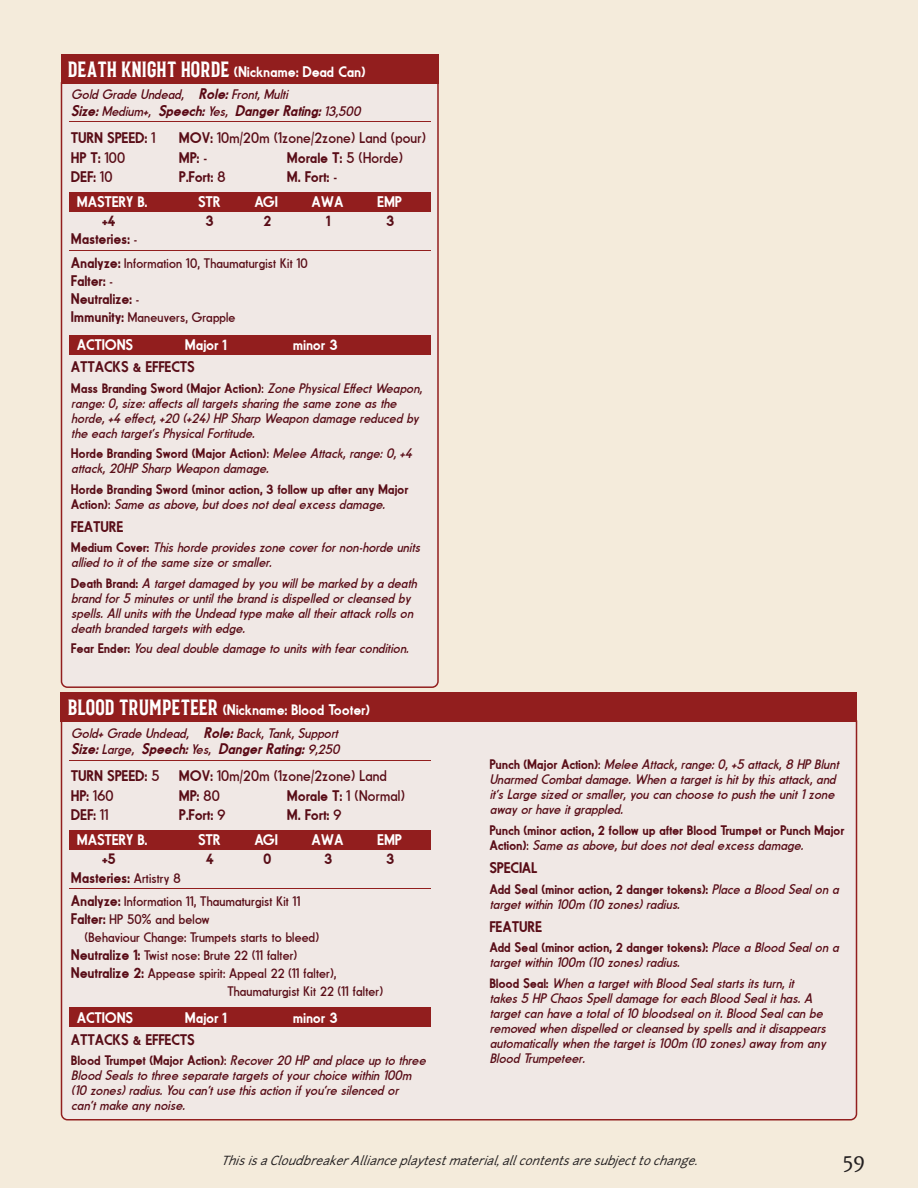
<style>
.page{position:relative;width:918px;height:1188px;background:#f4ebdb}
.page>*{position:absolute;margin:0;border:0;box-sizing:border-box;transform-origin:0 0}
.t1{font:21px "Andada";color:#231f20}
.SUBTITLE{font:15px "Fundamental Brigade Schwer";letter-spacing:.015em;color:#590d17}
.SUBTITLE-2{font:15px "Fundamental Brigade Schwer";letter-spacing:.015em;color:#fff}
.SUBTITLE-3{font:italic 15px "Fundamental Brigade Schwer";color:#590914}
.SUBTITLE-4{font:15px "Fundamental Brigade";letter-spacing:.015em;color:#590d17}
.SUBTITLE-5{font:italic 13.5px/15px "Fundamental Brigade";color:#590d17}
.SUBTITLE-6{font:13.5px "Fundamental Brigade";letter-spacing:.015em;color:#590d17}
.SUBTITLE-7{font:13.5px/15px "Fundamental Brigade Schwer";letter-spacing:.015em;color:#590d17}
.SUBTITLE-8{font:italic 13.5px "Fundamental Brigade";color:#590914}
.t2{font:italic 12px "Junction";color:#231f20}
.s1{font-family:"Bonard";font-size:22.5px}
.s2{font-family:"Fundamental Brigade Schwer";font-size:15px}
.s3{font-family:"Fundamental Brigade";font-size:13.5px}
.s4{font-family:"Fundamental Brigade"}
.s5{font-family:"Fundamental Brigade Schwer"}
.s6{font-family:"Fundamental Brigade Schwer";font-style:normal}
.s7{font-style:normal}
.s8{font-family:"Fundamental Brigade";font-style:italic}
</style>
<div class="page">
<div style="left:60px;top:82px;width:379px;height:606px;background:#f0e8e5"></div>
<div style="left:61px;top:54px;width:378px;height:29px;background:#921e1e"></div>
<hr style="left:69px;top:250px;width:362px;height:1px;background:#921e1e">
<hr style="left:69px;top:121px;width:362px;height:1px;background:#921e1e">
<div style="left:69px;top:192px;width:362px;height:19px;background:#921e1e"></div>
<div style="left:69px;top:335px;width:362px;height:19px;background:#921e1e"></div>
<div style="left:60px;top:720px;width:798px;height:401px;background:#f0e8e5"></div>
<div style="left:61px;top:692px;width:796px;height:30px;background:#921e1e"></div>
<hr style="left:69px;top:888px;width:362px;height:1px;background:#921e1e">
<hr style="left:69px;top:760px;width:362px;height:1px;background:#921e1e">
<div style="left:69px;top:830px;width:362px;height:20px;background:#921e1e"></div>
<div style="left:69px;top:1008px;width:362px;height:19px;background:#921e1e"></div>
<p class="SUBTITLE-2" style="left:69px;top:62px;width:298px"><span class="s1">DEATH KNIGHT HORDE</span> (Nickname: Dead Can)</p>
<p class="SUBTITLE-8" style="left:71px;top:87px;width:221px">Gold Grade Undead, <span class="s2">Role:</span>Front,Multi</p>
<p class="SUBTITLE-3" style="left:71px;top:102px;width:294px">Size:<span class="s3">Medium+,</span> Speech:<span class="s3">Yes,</span> DangerRating:<span class="s3">13,500</span></p>
<p class="SUBTITLE" style="left:71px;top:129px;width:86px">TURN SPEED: <span class="s4">1</span></p>
<p class="SUBTITLE-4" style="left:179px;top:129px;width:248px"><span class="s5">MOV:</span> 10m/20m (1zone/2zone) Land (pour)</p>
<p class="SUBTITLE" style="left:71px;top:148px;width:56px">HP T: <span class="s4">100</span></p>
<p class="SUBTITLE" style="left:179px;top:148px;width:30px">MP: <span class="s4">-</span></p>
<p class="SUBTITLE" style="left:287px;top:148px;width:117px">Morale T: <span class="s4">5 (Horde)</span></p>
<p class="SUBTITLE" style="left:71px;top:168px;width:43px">DEF: <span class="s4">10</span></p>
<p class="SUBTITLE" style="left:179px;top:168px;width:48px">P.Fort: <span class="s4">8</span></p>
<p class="SUBTITLE" style="left:287px;top:168px;width:52px">M. Fort: <span class="s4">-</span></p>
<p class="SUBTITLE" style="left:102px;top:212px;width:15px">+4</p>
<p class="SUBTITLE" style="left:206px;top:212px;width:9px">3</p>
<p class="SUBTITLE" style="left:264px;top:212px;width:9px">2</p>
<p class="SUBTITLE" style="left:326px;top:212px;width:5px">1</p>
<p class="SUBTITLE" style="left:387px;top:212px;width:9px">3</p>
<p class="SUBTITLE-2" style="left:77px;top:193px;width:72px">MASTERY B.</p>
<p class="SUBTITLE-2" style="left:199px;top:193px;width:24px">STR</p>
<p class="SUBTITLE-2" style="left:255px;top:193px;width:25px">AGI</p>
<p class="SUBTITLE-2" style="left:312px;top:193px;width:33px">AWA</p>
<p class="SUBTITLE-2" style="left:378px;top:193px;width:26px">EMP</p>
<p class="SUBTITLE" style="left:71px;top:230px;width:67px">Masteries: <span class="s3">-</span></p>
<p class="SUBTITLE-6" style="left:71px;top:255px;width:238px"><span class="s2">Analyze:</span> Information 10, Thaumaturgist Kit 10</p>
<p class="SUBTITLE" style="left:71px;top:272px;width:43px">Falter: <span class="s3">-</span></p>
<p class="SUBTITLE" style="left:71px;top:290px;width:69px">Neutralize: <span class="s3">-</span></p>
<p class="SUBTITLE-6" style="left:71px;top:309px;width:166px"><span class="s2">Immunity:</span> Maneuvers, Grapple</p>
<p class="SUBTITLE" style="left:71px;top:358px;width:125px">ATTACKS &amp; EFFECTS</p>
<p class="SUBTITLE-5" style="left:71px;top:381px;width:356px"><span class="s6">Mass Branding Sword (Major Action)</span><span class="s7">:</span> Zone PhysicalEffectWeapon, range:0,size:affectsalltargetssharing the same zone asthe horde,+4 effect,+20 (+24)HP Sharp Weapon damage reduced by the each target’sPhysicalFortitude.</p>
<p class="SUBTITLE-5" style="left:71px;top:446px;width:345px"><span class="s6">Horde Branding Sword (Major Action)</span><span class="s7">:</span> Melee Attack,range:0,+4 attack,20HP Sharp Weapon damage.</p>
<p class="SUBTITLE-7" style="left:71px;top:481px;width:339px">Horde Branding Sword (minor action, 3 follow up after any Major<br>A c t i o n ) <span class="s4">:</span> <span class="s8">Same asabove,butdoesnotdealexcessdamage.</span></p>
<p class="SUBTITLE" style="left:71px;top:518px;width:54px">FEATURE</p>
<p class="SUBTITLE-5" style="left:71px;top:540px;width:353px"><span class="s6">M e d i u m C ov e r :</span> Thishorde provideszone coverfornon-horde units allied to itofthe same size orsmaller.</p>
<p class="SUBTITLE-5" style="left:71px;top:576px;width:350px"><span class="s6">D e a t h B r a n d :</span> A targetdamaged byyou willbe marked bya death brand for5 minutesoruntilthe brand isdispelled orcleansed by spells.Allunitswith the Undead type make alltheirattack rollson death branded targetswith edge.</p>
<p class="SUBTITLE-5" style="left:71px;top:641px;width:342px"><span class="s6">F e a r E n d e r :</span> You dealdouble damage to unitswith fearcondition.</p>
<p class="SUBTITLE-2" style="left:77px;top:336px;width:57px">ACTIONS</p>
<p class="SUBTITLE-2" style="left:185px;top:336px;width:43px">Major 1</p>
<p class="SUBTITLE-2" style="left:293px;top:336px;width:46px">minor 3</p>
<p class="SUBTITLE-2" style="left:69px;top:701px;width:303px"><span class="s1">BLOOD TRUMPETEER</span> (Nickname: Blood Tooter)</p>
<p class="SUBTITLE-8" style="left:71px;top:725px;width:271px">Gold+Grade Undead, <span class="s2">Role:</span>Back,Tank,Support</p>
<p class="SUBTITLE-3" style="left:71px;top:740px;width:273px">Size:<span class="s3">Large,</span> Speech:<span class="s3">Yes,</span> DangerRating:<span class="s3">9,250</span></p>
<p class="SUBTITLE" style="left:71px;top:767px;width:90px">TURN SPEED: <span class="s4">5</span></p>
<p class="SUBTITLE-4" style="left:179px;top:767px;width:209px"><span class="s5">MOV:</span> 10m/20m (1zone/2zone) Land</p>
<p class="SUBTITLE" style="left:71px;top:787px;width:44px">HP: <span class="s4">160</span></p>
<p class="SUBTITLE" style="left:179px;top:787px;width:42px">MP: <span class="s4">80</span></p>
<p class="SUBTITLE-4" style="left:287px;top:787px;width:119px"><span class="s5">Morale T:</span> 1 (Normal)</p>
<p class="SUBTITLE" style="left:71px;top:806px;width:39px">DEF: <span class="s4">11</span></p>
<p class="SUBTITLE" style="left:179px;top:806px;width:48px">P.Fort: <span class="s4">9</span></p>
<p class="SUBTITLE" style="left:287px;top:806px;width:56px">M. Fort: <span class="s4">9</span></p>
<p class="SUBTITLE" style="left:102px;top:850px;width:15px">+5</p>
<p class="SUBTITLE" style="left:206px;top:850px;width:9px">4</p>
<p class="SUBTITLE" style="left:264px;top:850px;width:10px">0</p>
<p class="SUBTITLE" style="left:324px;top:850px;width:9px">3</p>
<p class="SUBTITLE" style="left:387px;top:850px;width:9px">3</p>
<p class="SUBTITLE-2" style="left:77px;top:831px;width:72px">MASTERY B.</p>
<p class="SUBTITLE-2" style="left:199px;top:831px;width:24px">STR</p>
<p class="SUBTITLE-2" style="left:255px;top:831px;width:25px">AGI</p>
<p class="SUBTITLE-2" style="left:312px;top:831px;width:33px">AWA</p>
<p class="SUBTITLE-2" style="left:378px;top:831px;width:26px">EMP</p>
<p class="SUBTITLE" style="left:71px;top:869px;width:111px">Masteries: <span class="s3">Artistry 8</span></p>
<p class="SUBTITLE-6" style="left:71px;top:894px;width:230px"><span class="s2">Analyze:</span> Information 11, Thaumaturgist Kit 11</p>
<p class="SUBTITLE-6" style="left:71px;top:912px;width:140px"><span class="s2">Falter:</span> HP 50% and below</p>
<p class="SUBTITLE-6" style="left:85px;top:930px;width:236px">(Behaviour Change: Trumpets starts to bleed)</p>
<p class="SUBTITLE-6" style="left:71px;top:948px;width:227px"><span class="s2">Neutralize 1:</span> Twist nose: Brute 22 (11 falter)</p>
<p class="SUBTITLE-6" style="left:71px;top:966px;width:266px"><span class="s2">Neutralize 2:</span> Appease spirit: Appeal 22 (11 falter),</p>
<p class="SUBTITLE-6" style="left:227px;top:984px;width:157px">Thaumaturgist Kit 22 (11 falter)</p>
<p class="SUBTITLE" style="left:71px;top:1031px;width:125px">ATTACKS &amp; EFFECTS</p>
<p class="SUBTITLE-5" style="left:71px;top:1053px;width:359px"><span class="s6">Blood Trumpet (Major Action)</span><span class="s7">:</span> Recover20 HP and place up to three Blood Sealsto three separate targetsofyourchoice within 100m (10 zones)radius.You can’tuse thisaction ifyou’re silenced or can’tmake anynoise.</p>
<p class="SUBTITLE-2" style="left:77px;top:1009px;width:57px">ACTIONS</p>
<p class="SUBTITLE-2" style="left:185px;top:1009px;width:43px">Major 1</p>
<p class="SUBTITLE-2" style="left:293px;top:1009px;width:46px">minor 3</p>
<p class="SUBTITLE-5" style="left:490px;top:757px;width:354px"><span class="s6">P u n c h ( M a j o r A c t i o n )</span> <span class="s7">:</span> Melee Attack,range:0,+5 attack,8 HP Blunt Unarmed Combatdamage.When a targetishitbythisattack,and it’sLarge sized orsmaller,you can choose to push the unit1zone awayorhave itgrappled.</p>
<p class="SUBTITLE-7" style="left:490px;top:822px;width:356px">Punch (minor action, 2 follow up after Blood Trumpet or Punch Major<br>A c t i o n ) <span class="s4">:</span> <span class="s8">Same asabove,butdoesnotdealexcessdamage.</span></p>
<p class="SUBTITLE" style="left:490px;top:859px;width:49px">SPECIAL</p>
<p class="SUBTITLE-5" style="left:490px;top:881px;width:354px"><span class="s6">Add Seal (minor action, 2 danger tokens):</span> Place a Blood Sealon a targetwithin 100m (10 zones)radius.</p>
<p class="SUBTITLE" style="left:490px;top:918px;width:54px">FEATURE</p>
<p class="SUBTITLE-5" style="left:490px;top:940px;width:354px"><span class="s6">Add Seal (minor action, 2 danger tokens):</span> Place a Blood Sealon a targetwithin 100m (10 zones)radius.</p>
<p class="SUBTITLE-5" style="left:490px;top:976px;width:341px"><span class="s6">B l o o d S e a l :</span> When a targetwith Blood Sealstartsitsturn,it takes5 HP ChaosSpelldamage foreach Blood Sealithas.A targetcan have a totalof10 bloodsealon it.Blood Sealcan be removed when dispelled orcleansed byspellsand itdisappears automaticallywhen the targetis100m (10 zones)awayfrom any Blood Trumpeteer.</p>
<p class="t2" style="left:221px;top:1153px;width:483px">ThisisaCloudbreakerAllianceplaytestmaterial,allcontentsaresubjecttochange.</p>
<h1 class="t1" style="left:843px;top:1150px;width:24px">59</h1>
</div>
